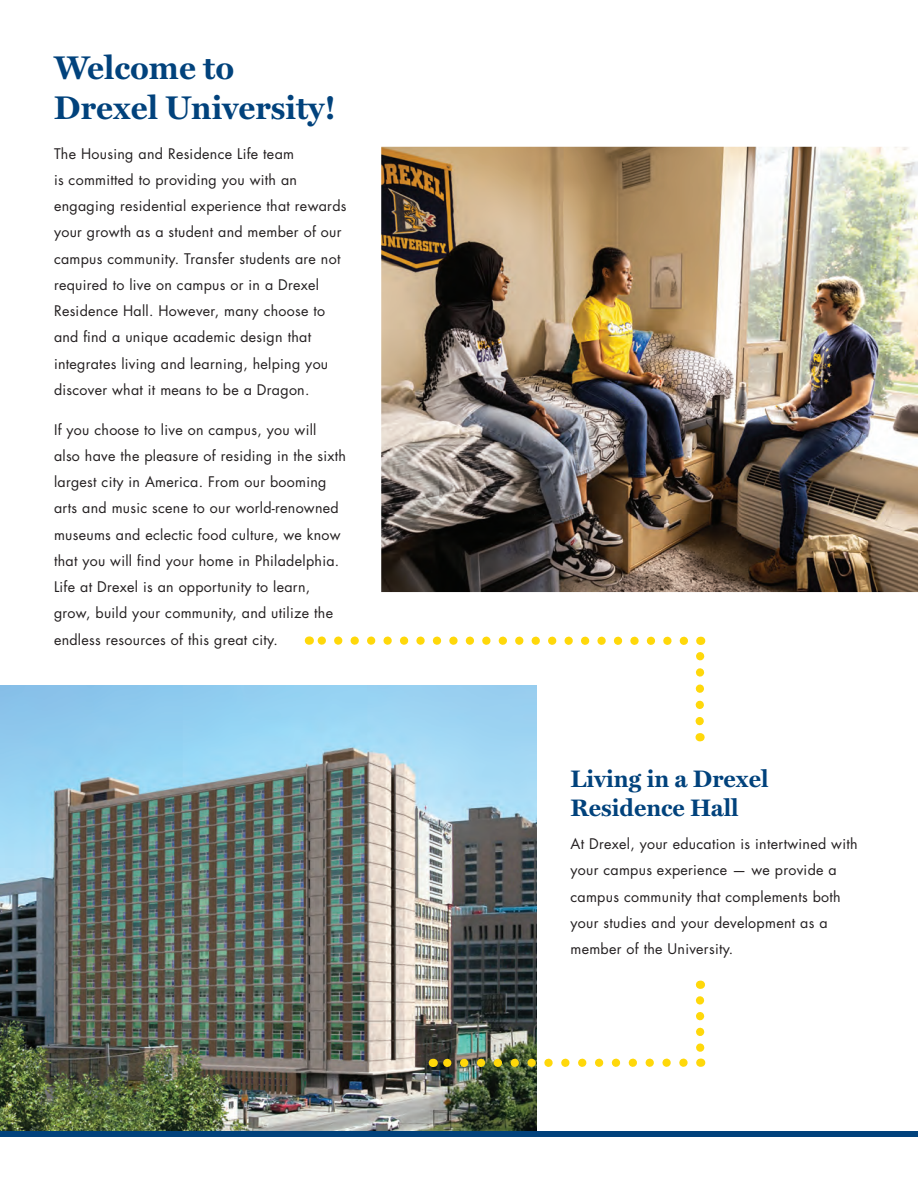
<style>
.page{position:relative;width:918px;height:1188px;background:#fff}
.page>*{position:absolute;margin:0;border:0;box-sizing:border-box;transform-origin:0 0}
.A_Head{font:700 33px/39.6px "Miller Text";color:#01427c}
.B_Head{font:700 24px/28.8px "Miller Text";color:#01427c}
.Body{font:14.25px/26.2px "Futura Std";letter-spacing:.02em;color:#231f20}
</style>
<div class="page">
<div style="left:0;top:1131px;width:918px;height:5px;background:#01427c"></div>
<img style="left:0;top:685px;width:537px;height:446px">
<svg style="left:441px;top:1059px;width:243px;height:8px"></svg>
<svg style="left:696px;top:1000px;width:8px;height:67px"></svg>
<svg style="left:317px;top:636px;width:367px;height:9px"></svg>
<svg style="left:695px;top:637px;width:11px;height:104px"></svg>
<img style="left:381px;top:147px;width:537px;height:445px">
<p class="A_Head" style="left:54px;top:49px;width:284px">Welcome to<br>Drexel University!</p>
<p class="Body" style="left:54px;top:140px;width:294px">The Housing and Residence Life team<br>is committed to providing you with an engaging residential experience that rewards your growth as a student and member of our campus community. Transfer students are not required to live on campus or in a Drexel Residence Hall. However, many choose to and find a unique academic design that integrates living and learning, helping you discover what it means to be a Dragon.</p>
<p class="Body" style="left:54px;top:416px;width:293px">If you choose to live on campus, you will also have the pleasure of residing in the sixth largest city in America. From our booming arts and music scene to our world-renowned museums and eclectic food culture, we know that you will find your home in Philadelphia.<br>Life at Drexel is an opportunity to learn, grow, build your community, and utilize the endless resources of this great city.</p>
<p class="B_Head" style="left:570px;top:765px;width:200px">Living in a Drexel<br>Residence Hall</p>
<p class="Body" style="left:570px;top:831px;width:289px">At Drexel, your education is intertwined with your campus experience — we provide a campus community that complements both your studies and your development as a member of the University.</p>
</div>
